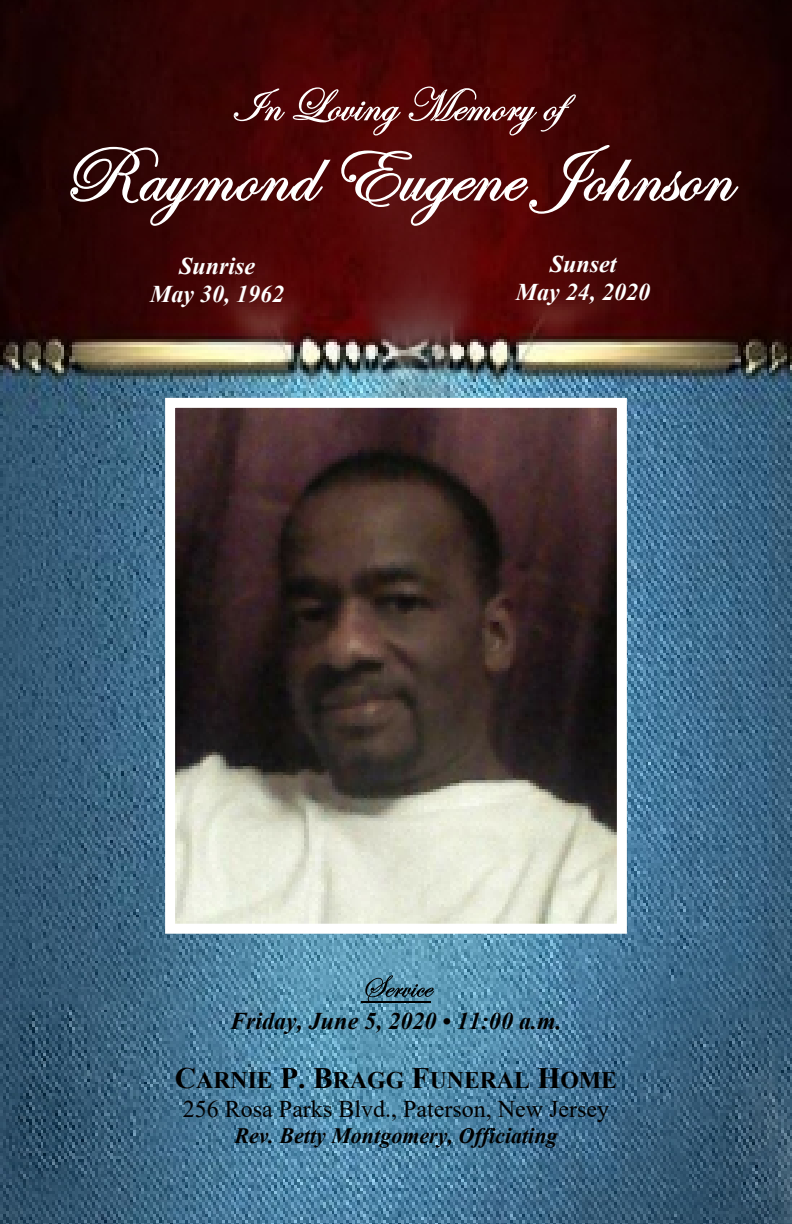
<style>
.page{position:relative;width:792px;height:1224px;background:#fff}
.page>*{position:absolute;margin:0;border:0;box-sizing:border-box;transform-origin:0 0}
.t1{font:24px "Times New Roman";color:#000}
.t2{font:italic 700 24px/27.6px "Times New Roman";color:#fff;text-align:center}
.t3{font:italic 700 24px "Times New Roman";color:#000}
.t4{font:700 23.8px "Times New Roman";color:#000}
.t5{font:italic 700 22px "Times New Roman";color:#000}
.s1{font-size:29.6px}
</style>
<div class="page">
<img style="left:0;top:0;width:792px;height:1224px">
<svg style="left:365px;top:975px;width:69px;height:27px;background:#4c7c93"></svg>
<hr style="left:361px;top:1001px;width:70px;height:1px;background:#000">
<svg style="left:234px;top:89px;width:51px;height:32px;background:#683637"></svg>
<svg style="left:293px;top:87px;width:108px;height:49px;background:#6e3030"></svg>
<svg style="left:409px;top:87px;width:167px;height:49px;background:#672c2c"></svg>
<svg style="left:70px;top:147px;width:261px;height:79px;background:#5b2d2d"></svg>
<svg style="left:341px;top:145px;width:397px;height:81px;background:#632d2d"></svg>
<img style="left:176px;top:409px;width:440px;height:514px">
<div style="left:165px;top:398px;width:462px;height:536px;border:10px solid #fff"></div>
<p class="t2" style="left:150px;top:255px;width:136px">Sunrise<br>May 30, 1962</p>
<p class="t2" style="left:516px;top:253px;width:136px">Sunset<br>May 24, 2020</p>
<p class="t3" style="left:230px;top:1013px;width:333px">Friday, June 5, 2020 • 11:00 a.m.</p>
<p class="t4" style="left:175px;top:1072px;width:444px"><span class="s1">C</span>ARNIE <span class="s1">P. B</span>RAGG <span class="s1">F</span>UNERAL <span class="s1">H</span>OME</p>
<p class="t1" style="left:183px;top:1100px;width:428px">256 Rosa Parks Blvd., Paterson, New Jersey</p>
<p class="t5" style="left:234px;top:1128px;width:325px">Rev. Betty Montgomery, Officiating</p>
</div>
